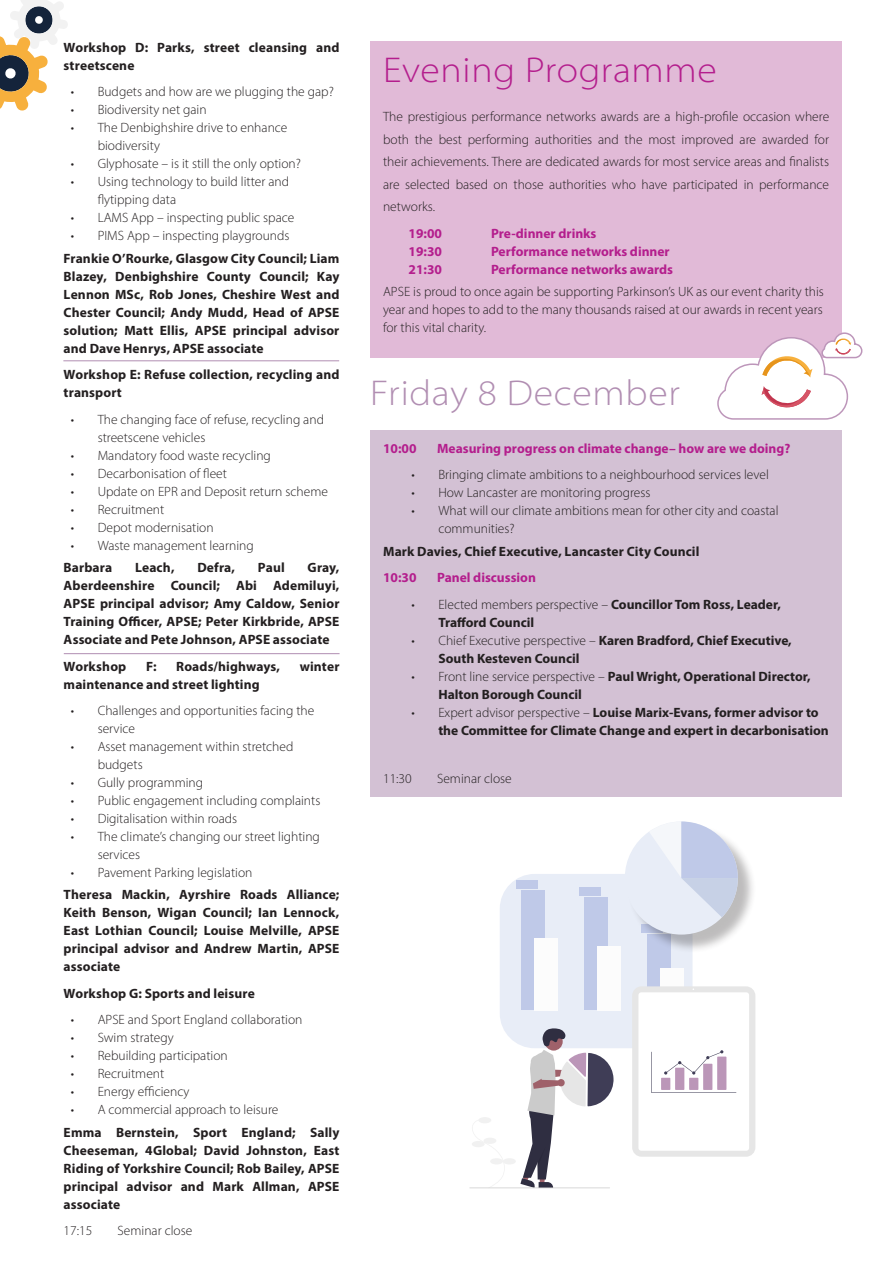
<style>
.page{position:relative;width:893px;height:1263px;background:#fff}
.page>*{position:absolute;margin:0;border:0;box-sizing:border-box;transform-origin:0 0}
.Date{font:300 semi-expanded 36px "Myriad Pro";letter-spacing:.02em;color:#b41e8d}
.Date-2{font:300 semi-expanded 36px "Myriad Pro";letter-spacing:.02em;color:#b18eb2}
.Speaker{font:700 13.5px/18px "Myriad Pro";letter-spacing:.01em;color:#231f20}
.Normal_Lg{font:300 13.5px/18px "Myriad Pro";color:#231f20}
.Time{font:300 13.5px/18px "Myriad Pro";color:#231f20;text-align:justify}
.Dinner_Times{font:700 13.5px "Myriad Pro";color:#b41e8d}
.Session{font:700 13.5px "Myriad Pro";color:#b41e8d}
.s1{font-weight:300}
</style>
<div class="page">
<div style="left:500px;top:874px;width:192px;height:174px;background:#e8edf7;border-radius:35px"></div>
<div style="left:522px;top:890px;width:23px;height:120px;background:#bfc9e8"></div>
<div style="left:585px;top:898px;width:23px;height:112px;background:#bfc9e8"></div>
<div style="left:647px;top:935px;width:24px;height:75px;background:#bfc9e8"></div>
<div style="left:534px;top:938px;width:24px;height:72px;background:#fcfcfc"></div>
<div style="left:597px;top:946px;width:24px;height:64px;background:#fcfcfc"></div>
<div style="left:660px;top:968px;width:23px;height:42px;background:#fcfcfc"></div>
<div style="left:579px;top:888px;width:21px;height:8px;background:#bfc9e8"></div>
<div style="left:516px;top:880px;width:21px;height:8px;background:#bfc9e8"></div>
<div style="left:632px;top:986px;width:123px;height:171px;background:#e6e6e6;border-radius:9px"></div>
<div style="left:638px;top:992px;width:111px;height:159px;background:#fff;border-radius:3px"></div>
<svg style="left:651px;top:1050px;width:85px;height:43px"></svg>
<svg style="left:470px;top:1028px;width:144px;height:160px"></svg>
<div style="left:627px;top:824px;width:130px;height:129px;background:#231f20;opacity:.3"></div>
<svg style="left:625px;top:821px;width:113px;height:113px"></svg>
<div style="left:370px;top:42px;width:472px;height:316px;background:#e1bad7"></div>
<div style="left:370px;top:430px;width:472px;height:367px;background:#d3c1d4"></div>
<svg style="left:0;top:0;width:68px;height:111px"></svg>
<svg style="left:717px;top:332px;width:146px;height:88px"></svg>
<hr style="left:63px;top:360px;width:276px;height:1px;background:#b18eb2">
<hr style="left:64px;top:653px;width:276px;height:1px;background:#b18eb2">
<p class="Speaker" style="left:64px;top:38px;width:277px">Workshop D: Parks, street cleansing and streetscene</p>
<p class="Normal_Lg" style="left:71px;top:83px;width:265px">• Budgets and how are we plugging the gap?</p>
<p class="Normal_Lg" style="left:71px;top:101px;width:138px">• Biodiversity net gain</p>
<p class="Normal_Lg" style="left:98px;top:119px;width:191px;text-indent:-27px">• The Denbighshire drive to enhance biodiversity</p>
<p class="Normal_Lg" style="left:71px;top:155px;width:232px">• Glyphosate – is it still the only option?</p>
<p class="Normal_Lg" style="left:98px;top:173px;width:193px;text-indent:-27px">• Using technology to build litter and flytipping data</p>
<p class="Normal_Lg" style="left:71px;top:209px;width:225px">• LAMS App – inspecting public space</p>
<p class="Normal_Lg" style="left:71px;top:227px;width:220px">• PIMS App – inspecting playgrounds</p>
<p class="Speaker" style="left:64px;top:249px;width:277px;text-align:justify">Frankie O’Rourke, Glasgow City Council; Liam Blazey, Denbighshire County Council; Kay Lennon MSc, Rob Jones, Cheshire West and Chester Council; Andy Mudd, Head of APSE solution; Matt Ellis, APSE principal advisor and Dave Henrys, APSE associate</p>
<p class="Speaker" style="left:64px;top:365px;width:277px">Workshop E: Refuse collection, recycling and transport</p>
<p class="Normal_Lg" style="left:98px;top:410px;width:228px;text-indent:-27px">• The changing face of refuse, recycling and streetscene vehicles</p>
<p class="Normal_Lg" style="left:71px;top:446px;width:202px">• Mandatory food waste recycling</p>
<p class="Normal_Lg" style="left:71px;top:464px;width:158px">• Decarbonisation of fleet</p>
<p class="Normal_Lg" style="left:71px;top:482px;width:259px">• Update on EPR and Deposit return scheme</p>
<p class="Normal_Lg" style="left:71px;top:500px;width:95px">• Recruitment</p>
<p class="Normal_Lg" style="left:71px;top:518px;width:144px">• Depot modernisation</p>
<p class="Normal_Lg" style="left:71px;top:536px;width:185px">• Waste management learning</p>
<p class="Speaker" style="left:64px;top:558px;width:50px">Barbara</p>
<p class="Speaker" style="left:135px;top:558px;width:41px">Leach,</p>
<p class="Speaker" style="left:197px;top:558px;width:39px">Defra,</p>
<p class="Speaker" style="left:258px;top:558px;width:28px">Paul</p>
<p class="Speaker" style="left:64px;top:558px;width:277px;text-align:justify;text-indent:244px">Gray, Aberdeenshire Council; Abi Ademiluyi, APSE principal advisor; Amy Caldow, Senior Training Officer, APSE; Peter Kirkbride, APSE Associate and Pete Johnson, APSE associate</p>
<p class="Speaker" style="left:64px;top:656px;width:64px">Workshop</p>
<p class="Speaker" style="left:146px;top:656px;width:12px">F:</p>
<p class="Speaker" style="left:176px;top:656px;width:105px">Roads/highways,</p>
<p class="Speaker" style="left:300px;top:656px;width:41px">winter</p>
<p class="Speaker" style="left:64px;top:674px;width:197px">maintenance and street lighting</p>
<p class="Normal_Lg" style="left:98px;top:701px;width:218px;text-indent:-27px">• Challenges and opportunities facing the service</p>
<p class="Normal_Lg" style="left:98px;top:737px;width:197px;text-indent:-27px">• Asset management within stretched budgets</p>
<p class="Normal_Lg" style="left:71px;top:773px;width:134px">• Gully programming</p>
<p class="Normal_Lg" style="left:71px;top:791px;width:251px">• Public engagement including complaints</p>
<p class="Normal_Lg" style="left:71px;top:809px;width:168px">• Digitalisation within roads</p>
<p class="Normal_Lg" style="left:98px;top:827px;width:224px;text-indent:-27px">• The climate’s changing our street lighting services</p>
<p class="Normal_Lg" style="left:71px;top:863px;width:183px">• Pavement Parking legislation</p>
<p class="Speaker" style="left:64px;top:885px;width:277px;text-align:justify">Theresa Mackin, Ayrshire Roads Alliance; Keith Benson, Wigan Council; Ian Lennock, East Lothian Council; Louise Melville, APSE principal advisor and Andrew Martin, APSE associate</p>
<p class="Speaker" style="left:64px;top:984px;width:193px">Workshop G: Sports and leisure</p>
<p class="Normal_Lg" style="left:71px;top:1011px;width:233px">• APSE and Sport England collaboration</p>
<p class="Normal_Lg" style="left:71px;top:1029px;width:105px">• Swim strategy</p>
<p class="Normal_Lg" style="left:71px;top:1047px;width:159px">• Rebuilding participation</p>
<p class="Normal_Lg" style="left:71px;top:1065px;width:95px">• Recruitment</p>
<p class="Normal_Lg" style="left:71px;top:1083px;width:120px">• Energy efficiency</p>
<p class="Normal_Lg" style="left:71px;top:1101px;width:209px">• A commercial approach to leisure</p>
<p class="Speaker" style="left:64px;top:1122px;width:277px;text-align:justify">Emma Bernstein, Sport England; Sally Cheeseman, 4Global; David Johnston, East Riding of Yorkshire Council; Rob Bailey, APSE principal advisor and Mark Allman, APSE associate</p>
<p class="Time" style="left:64px;top:1221px;width:30px">17:15</p>
<p class="Time" style="left:118px;top:1221px;width:76px">Seminar close</p>
<p class="Date" style="left:383px;top:48px;width:335px">Evening Programme</p>
<p class="Normal_Lg" style="left:383px;top:105px;width:448px;line-height:22.5px;text-align:justify">The prestigious performance networks awards are a high-profile occasion where both the best performing authorities and the most improved are awarded for their achievements. There are dedicated awards for most service areas and finalists are selected based on those authorities who have participated in performance networks.</p>
<p class="Dinner_Times" style="left:409px;top:224px;width:35px">19:00</p>
<p class="Dinner_Times" style="left:491px;top:224px;width:107px">Pre-dinner drinks</p>
<p class="Dinner_Times" style="left:409px;top:242px;width:35px">19:30</p>
<p class="Dinner_Times" style="left:491px;top:242px;width:180px">Performance networks dinner</p>
<p class="Dinner_Times" style="left:409px;top:260px;width:35px">21:30</p>
<p class="Dinner_Times" style="left:491px;top:260px;width:184px">Performance networks awards</p>
<p class="Time" style="left:383px;top:282px;width:442px">APSE is proud to once again be supporting Parkinson’s UK as our event charity this year and hopes to add to the many thousands raised at our awards in recent years for this vital charity.</p>
<p class="Date-2" style="left:370px;top:371px;width:311px">Friday 8 December</p>
<p class="Session" style="left:383px;top:439px;width:35px">10:00</p>
<p class="Session" style="left:437px;top:439px;width:355px">Measuring progress on climate change– how are we doing?</p>
<p class="Normal_Lg" style="left:411px;top:466px;width:359px">• Bringing climate ambitions to a neighbourhood services level</p>
<p class="Normal_Lg" style="left:411px;top:484px;width:241px">• How Lancaster are monitoring progress</p>
<p class="Normal_Lg" style="left:438px;top:502px;width:342px;text-indent:-27px">• What will our climate ambitions mean for other city and coastal communities?</p>
<p class="Speaker" style="left:383px;top:542px;width:318px">Mark Davies, Chief Executive, Lancaster City Council</p>
<p class="Session" style="left:383px;top:569px;width:35px">10:30</p>
<p class="Session" style="left:437px;top:569px;width:100px">Panel discussion</p>
<p class="Speaker" style="left:438px;top:595px;width:344px;text-indent:-27px"><span class="s1">• Elected members perspective –</span> Councillor Tom Ross, Leader,<br>Trafford Council</p>
<p class="Speaker" style="left:438px;top:631px;width:355px;text-indent:-27px"><span class="s1">• Chief Executive perspective –</span> Karen Bradford, Chief Executive,<br>South Kesteven Council</p>
<p class="Speaker" style="left:438px;top:667px;width:374px;text-indent:-27px"><span class="s1">• Front line service perspective –</span> Paul Wright, Operational Director,<br>Halton Borough Council</p>
<p class="Speaker" style="left:438px;top:703px;width:392px;text-indent:-27px"><span class="s1">• Expert advisor perspective –</span> Louise Marix-Evans, former advisor to the Committee for Climate Change and expert in decarbonisation</p>
<p class="Time" style="left:383px;top:770px;width:30px">11:30</p>
<p class="Time" style="left:437px;top:770px;width:76px">Seminar close</p>
</div>
